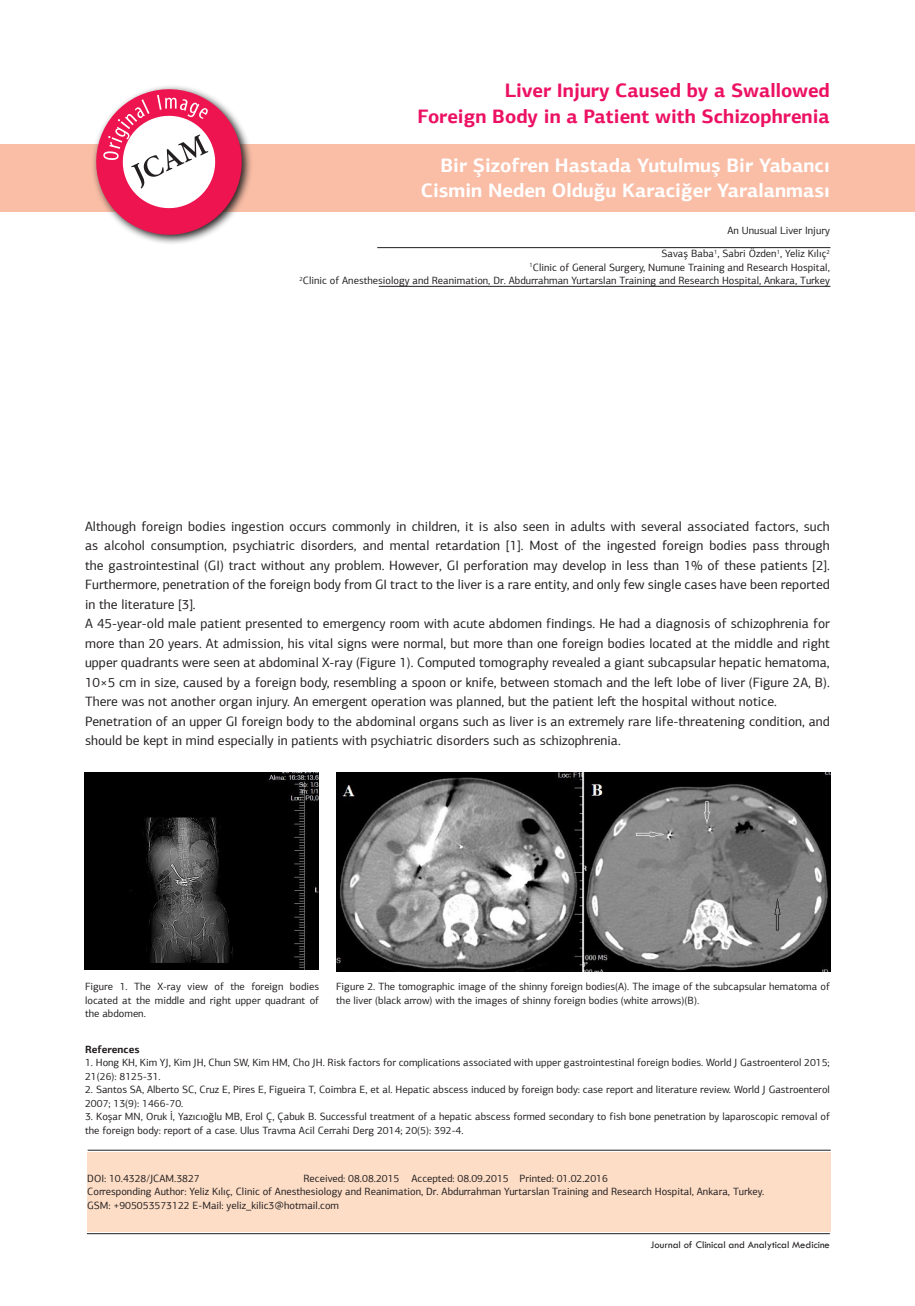
<style>
.page{position:relative;width:915px;height:1306px;background:#fff}
.page>*{position:absolute;margin:0;border:0;box-sizing:border-box;transform-origin:0 0}
.t1{font:700 19.5px/25.5px "PF Agora Sans Pro";color:#fff;text-align:right}
.t2{font:700 19.5px/25.5px "PF Agora Sans Pro";color:#ec1163;text-align:right}
.t3{font:13.5px/19.5px "PF Agora Sans Pro";color:#231f20}
.t4{font:10.5px/13.5px "PF Agora Sans Pro";color:#231f20}
.t5{font:10.5px "Tw Cen";color:#231f20}
.t6{font:700 10.5px "PF Agora Sans Pro";color:#231f20}
</style>
<div class="page">
<div style="left:1px;top:144px;width:913px;height:67px;background:#fabda6"></div>
<hr style="left:88px;top:1149px;width:742px;height:1px;background:#231f20">
<hr style="left:377px;top:247px;width:453px;height:1px;background:#231f20">
<hr style="left:378px;top:286px;width:452px;height:1px;background:#231f20">
<svg style="left:86px;top:86px;width:166px;height:158px"></svg>
<div style="left:87px;top:1151px;width:743px;height:80px;background:#fdddc6"></div>
<img style="left:84px;top:772px;width:234px;height:197px">
<img style="left:336px;top:772px;width:493px;height:199px">
<hr style="left:87px;top:1233px;width:742px;height:1px;background:#231f20">
<p class="t2" style="left:417px;top:78px;width:413px">Liver Injury Caused by a Swallowed<br>Foreign Body in a Patient with Schizophrenia</p>
<p class="t1" style="left:420px;top:152px;width:410px">Bir Şizofren Hastada Yutulmuş Bir Yabancı<br>Cismin Neden Olduğu Karaciğer Yaralanması</p>
<p class="t4" style="left:727px;top:223px;width:104px">An Unusual Liver Injury</p>
<p class="t4" style="left:299px;top:247px;width:531px;text-align:right">Savaş Baba<sup>1</sup>, Sabri Özden<sup>1</sup>, Yeliz Kılıç<sup>2<br>1</sup>Clinic of General Surgery, Numune Training and Research Hospital,<br><sup>2</sup>Clinic of Anesthesiology and Reanimation, Dr. Abdurrahman Yurtarslan Training and Research Hospital, Ankara, Turkey</p>
<p class="t3" style="left:85px;top:516px;width:746px">Although foreign bodies ingestion occurs commonly in children, it is also seen in adults with several associated factors, such as alcohol consumption, psychiatric disorders, and mental retardation [1]. Most of the ingested foreign bodies pass through the gastrointestinal (GI) tract without any problem. However, GI perforation may develop in less than 1% of these patients [2].<br>Furthermore, penetration of the foreign body from GI tract to the liver is a rare entity, and only few single cases have been reported in the literature [3].<br>A 45-year-old male patient presented to emergency room with acute abdomen findings. He had a diagnosis of schizophrenia for more than 20 years. At admission, his vital signs were normal, but more than one foreign bodies located at the middle and right upper quadrants were seen at abdominal X-ray (Figure 1). Computed tomography revealed a giant subcapsular hepatic hematoma, 10×5 cm in size, caused by a foreign body, resembling a spoon or knife, between stomach and the left lobe of liver (Figure 2A, B).<br>There was not another organ injury. An emergent operation was planned, but the patient left the hospital without notice.<br>Penetration of an upper GI foreign body to the abdominal organs such as liver is an extremely rare life-threatening condition, and should be kept in mind especially in patients with psychiatric disorders such as schizophrenia.</p>
<p class="t4" style="left:85px;top:979px;width:235px;text-align:justify">Figure 1. The X-ray view of the foreign bodies located at the middle and right upper quadrant of the abdomen.</p>
<p class="t4" style="left:336px;top:979px;width:495px">Figure 2. The tomographic image of the shinny foreign bodies(A). The image of the subcapsular hematoma of the liver (black arrow) with the images of shinny foreign bodies (white arrows)(B).</p>
<p class="t6" style="left:85px;top:1042px;width:56px">References</p>
<p class="t4" style="left:85px;top:1055px;width:745px">1. Hong KH, Kim YJ, Kim JH, Chun SW, Kim HM, Cho JH. Risk factors for complications associated with upper gastrointestinal foreign bodies. World J Gastroenterol 2015;<br>21(26): 8125-31.</p>
<p class="t4" style="left:85px;top:1082px;width:746px">2. Santos SA, Alberto SC, Cruz E, Pires E, Figueira T, Coimbra E, et al. Hepatic abscess induced by foreign body: case report and literature review. World J Gastroenterol<br>2007; 13(9): 1466-70.</p>
<p class="t4" style="left:85px;top:1109px;width:746px">3. Koşar MN, Oruk İ, Yazıcıoğlu MB, Erol Ç, Çabuk B. Successful treatment of a hepatic abscess formed secondary to fish bone penetration by laparoscopic removal of the foreign body: report of a case. Ulus Travma Acil Cerrahi Derg 2014; 20(5): 392-4.</p>
<p class="t4" style="left:87px;top:1171px;width:114px">DOI: 10.4328/JCAM.3827</p>
<p class="t4" style="left:87px;top:1171px;width:678px;text-indent:216px">Received: 08.08.2015 Accepted: 08.09.2015 Printed: 01.02.2016<br>Corresponding Author: Yeliz Kılıç, Clinic of Anesthesiology and Reanimation, Dr. Abdurrahman Yurtarslan Training and Research Hospital, Ankara, Turkey.<br>GSM: +905053573122 E-Mail: yeliz_kilic3@hotmail.com</p>
<p class="t5" style="left:650px;top:1238px;width:181px">Journal of Clinical and Analytical Medicine</p>
</div>
